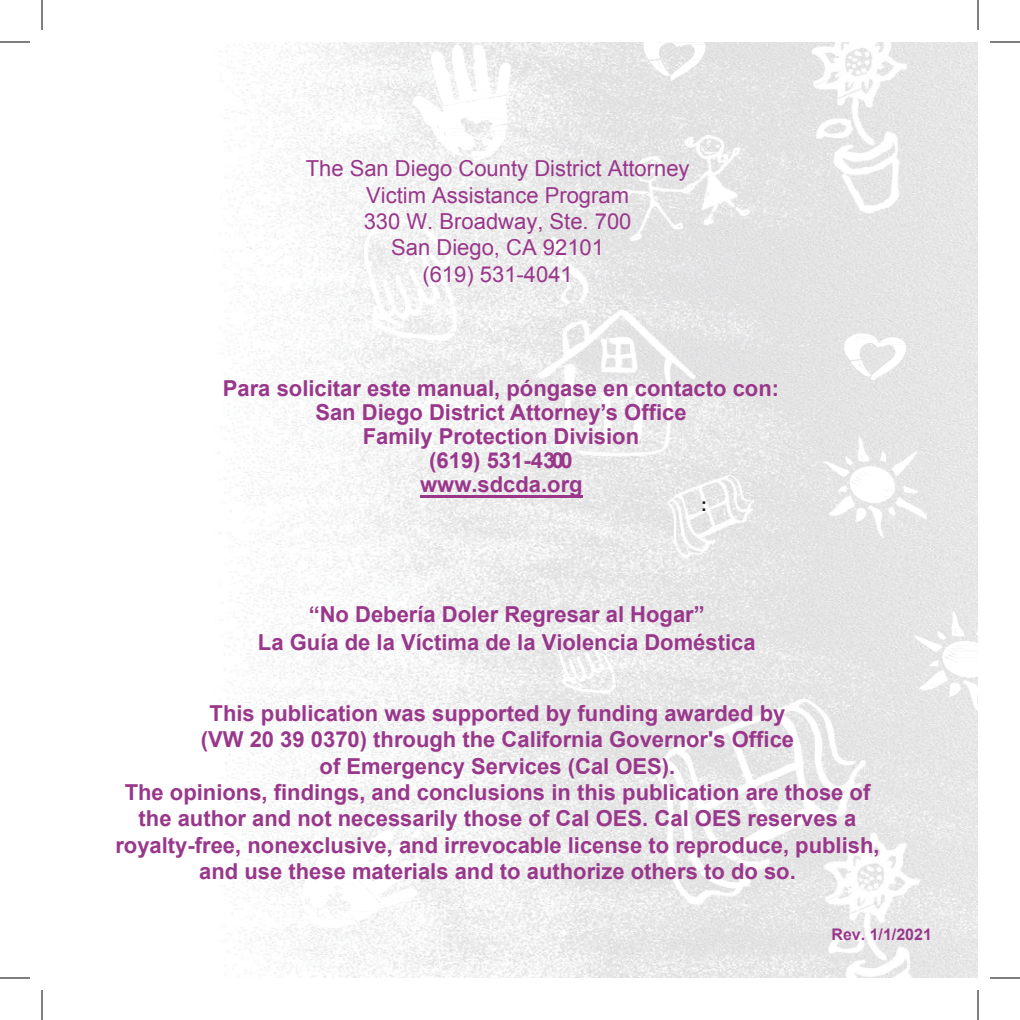
<style>
.page{position:relative;width:1020px;height:1020px;background:#fff}
.page>*{position:absolute;margin:0;border:0;box-sizing:border-box;transform-origin:0 0}
.t1{font:700 22px/26.4px "Arial";color:#99378b;text-align:center}
.t2{font:700 22px/23.8px "Arial";color:#99378b;text-align:center}
.t3{font:22px/26.4px "Arial";color:#99378b;text-align:center}
.t4{font:500 21px "Franklin Gothic";color:#1c1b1a}
.t5{font:700 16px "Arial";color:#99378b}
.s1{font-style:inherit}
</style>
<div class="page">
<img style="left:224px;top:42px;width:754px;height:936px">
<img style="left:824px;top:436px;width:103px;height:101px">
<img style="left:650px;top:699px;width:269px;height:279px">
<svg style="left:913px;top:610px;width:65px;height:102px"></svg>
<img style="left:812px;top:42px;width:95px;height:170px">
<svg style="left:413px;top:44px;width:98px;height:119px"></svg>
<svg style="left:302px;top:830px;width:118px;height:98px"></svg>
<img style="left:667px;top:475px;width:87px;height:83px">
<svg style="left:844px;top:334px;width:62px;height:46px"></svg>
<svg style="left:644px;top:42px;width:62px;height:38px"></svg>
<img style="left:538px;top:136px;width:211px;height:323px">
<svg style="left:557px;top:625px;width:59px;height:69px"></svg>
<img style="left:364px;top:219px;width:93px;height:122px">
<hr style="left:0;top:42px;width:30px;height:1px;background:#000">
<hr style="left:990px;top:42px;width:30px;height:1px;background:#000">
<hr style="left:0;top:978px;width:30px;height:1px;background:#000">
<hr style="left:990px;top:978px;width:30px;height:1px;background:#000">
<hr style="left:42px;top:0;width:1px;height:30px;background:#000">
<hr style="left:42px;top:990px;width:1px;height:30px;background:#000">
<hr style="left:978px;top:0;width:1px;height:30px;background:#000">
<hr style="left:978px;top:990px;width:1px;height:30px;background:#000">
<hr style="left:420px;top:495px;width:163px;height:2px;background:#99378b">
<p class="t3" style="left:306px;top:156px;width:385px">The San Diego County District Attorney<br>Victim Assistance Program<br>330 W. Broadway, Ste. 700<br>San Diego, CA 92101<br>(619) 531-4041</p>
<p class="t2" style="left:223px;top:377px;width:558px">Para solicitar este manual, póngase en contacto con:<br>San Diego District Attorney’s Office<br>Family Protection Division<br>(619) 531-4300<br>www.sdcda.org</p>
<p class="t4" style="left:702px;top:492px;width:7px">:</p>
<p class="t1" style="left:258px;top:601px;width:499px;line-height:27.8px">“No Debería Doler Regresar al Hogar”<br>La Guía de la Víctima de la Violencia <span class="s1">Doméstica</span></p>
<p class="t1" style="left:115px;top:700px;width:766px">This publication was supported by funding awarded by<br>(VW 20 39 0370) through the California Governor's Office<br>of Emergency Services (Cal OES).<br>The opinions, findings, and conclusions in this publication are those of the author and not necessarily those of Cal OES. Cal OES reserves a royalty-free, nonexclusive, and irrevocable license to reproduce, publish, and use these materials and to authorize others to do so.</p>
<p class="t5" style="left:831px;top:923px;width:102px">Rev. 1/1/2021</p>
</div>
